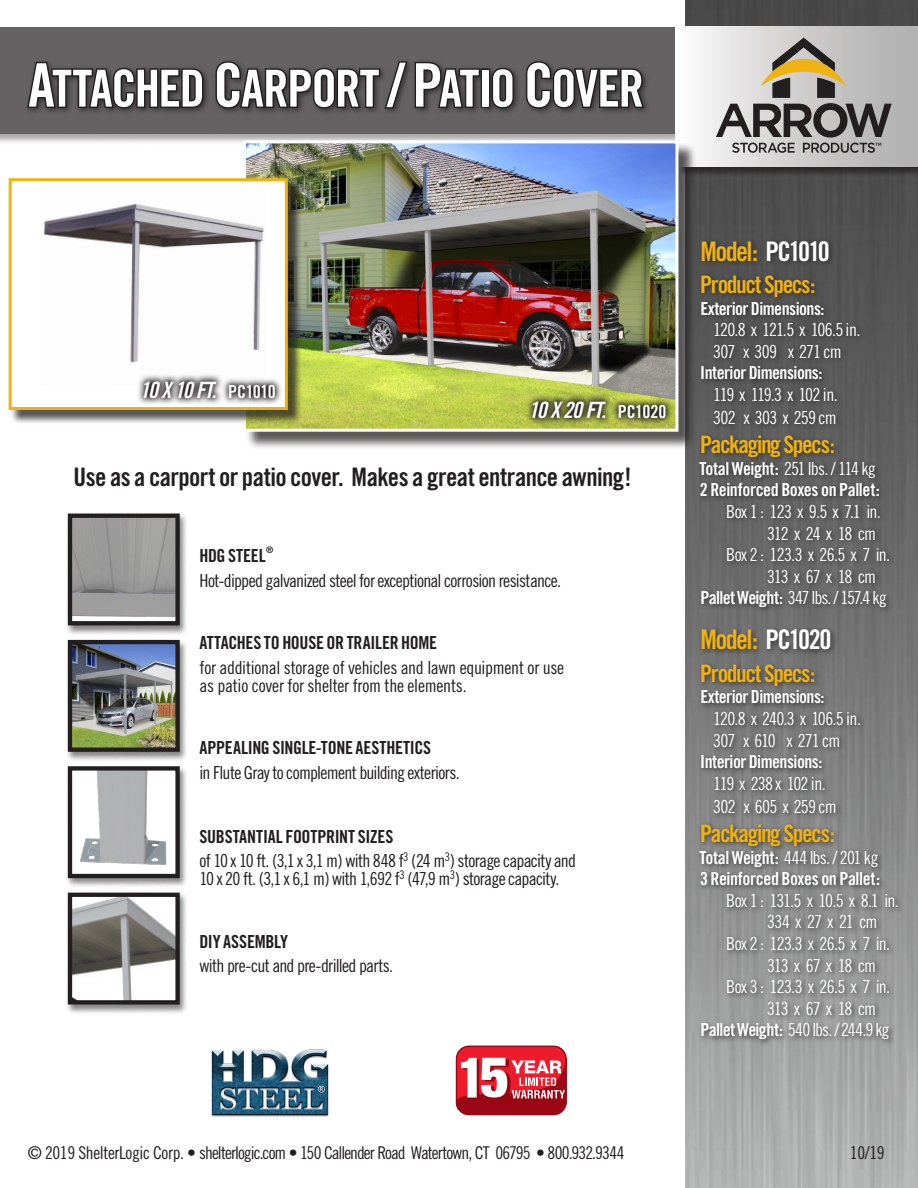
<style>
.page{position:relative;width:918px;height:1188px;background:#fff}
.page>*{position:absolute;margin:0;border:0;box-sizing:border-box;transform-origin:0 0}
.t1{font:900 condensed 56.4px "Helvetica Neue";color:#fff}
.t2{font:51px "Trade Gothic Bold Cond Twenty";letter-spacing:-.025em;color:#fff}
.t3{font:27px "Trade Gothic Bold Cond Twenty";letter-spacing:-.06em;color:#efb211}
.t4{font:25.5px "Trade Gothic Bold Cond Twenty";letter-spacing:-.02em;color:#231f20}
.t5{font:24px "Trade Gothic Bold Cond Twenty";letter-spacing:-.06em;color:#efb211}
.t6{font:22.5px "Trade Gothic Bold Cond Twenty Obl";letter-spacing:-.075em;color:#fff}
.t7{font:18px/21.6px "Trade Gothic Cond Eighteen";letter-spacing:-.05em;color:#fff}
.t8{font:18px/18px "Trade Gothic Cond Eighteen";letter-spacing:-.03em;color:#231f20}
.t9{font:18px "Trade Gothic Bold Cond Twenty";letter-spacing:-.03em;color:#fff}
.t10{font:18px "Trade Gothic Bold Cond Twenty";letter-spacing:-.015em;color:#231f20}
.t11{font:18px "Trade Gothic Cond Eighteen";letter-spacing:-.07em;color:#fff}
.Bulletlist{font:17.7px "Trade Gothic Cond Eighteen";letter-spacing:-.05em;color:#231f20}
.t12{font:9px "Trade Gothic Bold Cond Twenty";color:#231f20}
.s1{font-size:60px}
.s2{font-family:"Trade Gothic Bold Cond Twenty";font-size:18px}
.s3{color:#fff}
.s4{font-family:"Trade Gothic Bold Cond Twenty"}
</style>
<div class="page">
<img style="left:686px;top:0;width:232px;height:1188px">
<div style="left:0;top:26px;width:690px;height:119px;background:#231f20;opacity:.55"></div>
<div style="left:0;top:27px;width:677px;height:107px;background:#656263"></div>
<div style="left:24px;top:58px;width:627px;height:58px;background:#231f20;opacity:.75"></div>
<svg style="left:26px;top:61px;width:179px;height:49px"></svg>
<svg style="left:214px;top:60px;width:267px;height:51px"></svg>
<div style="left:481px;top:68px;width:9px;height:40px;border:3px solid #231f20"></div>
<svg style="left:490px;top:66px;width:25px;height:44px"></svg>
<svg style="left:525px;top:60px;width:121px;height:50px"></svg>
<div style="left:696px;top:237px;width:209px;height:810px;background:#231f20;opacity:.75"></div>
<div style="left:677px;top:26px;width:241px;height:151px;background:#231f20;opacity:.55"></div>
<div style="left:676px;top:27px;width:242px;height:139px;background:linear-gradient(to right,#fafaf9,#acabab)"></div>
<svg style="left:716px;top:38px;width:176px;height:115px;background:#a7a39d"></svg>
<div style="left:65px;top:513px;width:123px;height:123px;background:#231f20;opacity:.55"></div>
<img style="left:73px;top:519px;width:102px;height:101px">
<div style="left:68px;top:514px;width:112px;height:111px;border:4px solid #231f20"></div>
<div style="left:65px;top:892px;width:123px;height:123px;background:#231f20;opacity:.55"></div>
<img style="left:73px;top:898px;width:102px;height:102px">
<div style="left:68px;top:893px;width:112px;height:112px;border:4px solid #231f20"></div>
<div style="left:65px;top:639px;width:123px;height:123px;background:#231f20;opacity:.55"></div>
<img style="left:73px;top:645px;width:102px;height:102px">
<div style="left:68px;top:640px;width:112px;height:112px;border:4px solid #231f20"></div>
<div style="left:456px;top:1046px;width:110px;height:68px;background:#ee1b2c;border-radius:13px"></div>
<div style="left:456px;top:1046px;width:111px;height:69px;border:1px solid #9a0613;border-radius:13px"></div>
<svg style="left:455px;top:1058px;width:112px;height:58px"></svg>
<img style="left:211px;top:1049px;width:118px;height:68px">
<div style="left:65px;top:765px;width:123px;height:123px;background:#231f20;opacity:.55"></div>
<img style="left:73px;top:771px;width:102px;height:102px">
<div style="left:68px;top:766px;width:112px;height:112px;border:4px solid #231f20"></div>
<div style="left:245px;top:143px;width:452px;height:307px;background:#231f20;opacity:.75"></div>
<img style="left:247px;top:144px;width:427px;height:284px">
<div style="left:243px;top:140px;width:435px;height:292px;border:3px solid #fff"></div>
<div style="left:11px;top:180px;width:291px;height:244px;background:#231f20;opacity:.75"></div>
<div style="left:10px;top:180px;width:276px;height:228px;background:#fff"></div>
<img style="left:44px;top:204px;width:220px;height:159px">
<div style="left:9px;top:178px;width:279px;height:232px;border:3px solid #efb211"></div>
<div style="left:135px;top:371px;width:149px;height:36px;background:#231f20;opacity:.75"></div>
<div style="left:524px;top:392px;width:151px;height:36px;background:#231f20;opacity:.75"></div>
<p class="t2" style="left:28px;top:57px;width:617px"><span class="s1">A</span>TTACHED <span class="s1">C</span>ARPORT <span class="s1">/ P</span>ATIO <span class="s1">C</span>OVER</p>
<p class="t6" style="left:140px;top:376px;width:137px">10 X 10 FT. <span class="s2">PC1010</span></p>
<p class="t6" style="left:529px;top:397px;width:139px">10 X 20 FT. <span class="s2">PC1020</span></p>
<p class="t4" style="left:73px;top:462px;width:560px">Use as a carport or patio cover. Makes a great entrance awning!</p>
<p class="t10" style="left:200px;top:545px;width:68px">HDG STEEL</p>
<p class="t12" style="left:266px;top:545px;width:9px">®</p>
<p class="t8" style="left:200px;top:572px;width:363px">Hot-dipped galvanized steel for exceptional corrosion resistance.</p>
<p class="t10" style="left:200px;top:632px;width:239px">ATTACHES TO HOUSE OR TRAILER HOME</p>
<p class="t8" style="left:200px;top:658px;width:366px">for additional storage of vehicles and lawn equipment or use as patio cover for shelter from the elements.</p>
<p class="t10" style="left:200px;top:737px;width:233px">APPEALING SINGLE-TONE AESTHETICS</p>
<p class="t8" style="left:200px;top:763px;width:262px">in Flute Gray to complement building exteriors.</p>
<p class="t10" style="left:200px;top:825px;width:196px">SUBSTANTIAL FOOTPRINT SIZES</p>
<p class="t8" style="left:200px;top:852px;width:378px">of 10 x 10 ft. (3,1 x 3,1 m) with 848 f<sup>3</sup> (24 m<sup>3</sup>) storage capacity and<br>10 x 20 ft. (3,1 x 6,1 m) with 1,692 f<sup>3</sup> (47,9 m<sup>3</sup>) storage capacity.</p>
<p class="t10" style="left:200px;top:930px;width:90px">DIY ASSEMBLY</p>
<p class="t8" style="left:200px;top:957px;width:195px">with pre-cut and pre-drilled parts.</p>
<p class="t1" style="left:480px;top:1030px;width:31px">5</p>
<p class="t3" style="left:700px;top:235px;width:131px">Model: <span class="s3">PC1010</span></p>
<p class="t5" style="left:700px;top:270px;width:117px">Product Specs:</p>
<p class="t9" style="left:700px;top:297px;width:126px">Exterior Dimensions:</p>
<p class="t7" style="left:713px;top:319px;width:149px">120.8 x 121.5 x 106.5 in.</p>
<p class="t7" style="left:713px;top:340px;width:130px">307 x 309 x 271 cm</p>
<p class="t9" style="left:700px;top:362px;width:124px">Interior Dimensions:</p>
<p class="t11" style="left:713px;top:384px;width:126px">119 x 119.3 x 102 in.</p>
<p class="t7" style="left:713px;top:407px;width:125px">302 x 303 x 259 cm</p>
<p class="t5" style="left:700px;top:430px;width:136px">Packaging Specs:</p>
<p class="t7" style="left:700px;top:457px;width:178px"><span class="s4">Total Weight:</span> 251 lbs. / 114 kg</p>
<p class="t9" style="left:700px;top:479px;width:181px">2 Reinforced Boxes on Pallet:</p>
<p class="t7" style="left:726px;top:501px;width:156px">Box 1 : 123 x 9.5 x 7.1 in.</p>
<p class="t7" style="left:726px;top:522px;width:165px;text-indent:41px">312 x 24 x 18 cm<br>Box 2 : 123.3 x 26.5 x 7 in.</p>
<p class="t7" style="left:767px;top:565px;width:110px">313 x 67 x 18 cm</p>
<p class="t7" style="left:700px;top:587px;width:188px"><span class="s4">Pallet Weight:</span> 347 lbs. / 157.4 kg</p>
<p class="t3" style="left:700px;top:623px;width:133px">Model: <span class="s3">PC1020</span></p>
<p class="t5" style="left:700px;top:659px;width:117px">Product Specs:</p>
<p class="t9" style="left:700px;top:686px;width:126px">Exterior Dimensions:</p>
<p class="t7" style="left:713px;top:708px;width:149px">120.8 x 240.3 x 106.5 in.</p>
<p class="t7" style="left:713px;top:729px;width:129px">307 x 610 x 271 cm</p>
<p class="t9" style="left:700px;top:751px;width:124px">Interior Dimensions:</p>
<p class="t7" style="left:713px;top:772px;width:114px">119 x 238 x 102 in.</p>
<p class="t7" style="left:713px;top:796px;width:125px">302 x 605 x 259 cm</p>
<p class="t5" style="left:700px;top:819px;width:136px">Packaging Specs:</p>
<p class="t7" style="left:700px;top:846px;width:180px"><span class="s4">Total Weight:</span> 444 lbs. / 201 kg</p>
<p class="t9" style="left:700px;top:868px;width:181px">3 Reinforced Boxes on Pallet:</p>
<p class="t7" style="left:726px;top:889px;width:174px">Box 1 : 131.5 x 10.5 x 8.1 in.</p>
<p class="t7" style="left:726px;top:911px;width:165px;text-indent:41px">334 x 27 x 21 cm<br>Box 2 : 123.3 x 26.5 x 7 in.</p>
<p class="t7" style="left:767px;top:954px;width:110px">313 x 67 x 18 cm</p>
<p class="t7" style="left:726px;top:976px;width:165px">Box 3 : 123.3 x 26.5 x 7 in.</p>
<p class="t7" style="left:767px;top:997px;width:110px">313 x 67 x 18 cm</p>
<p class="t7" style="left:700px;top:1019px;width:191px"><span class="s4">Pallet Weight:</span> 540 lbs. / 244.9 kg</p>
<p class="Bulletlist" style="left:28px;top:1142px;width:598px">© 2019 ShelterLogic Corp. • shelterlogic.com • 150 Callender Road Watertown, CT 06795 • 800.932.9344</p>
<p class="Bulletlist" style="left:850px;top:1142px;width:36px">10/19</p>
</div>
